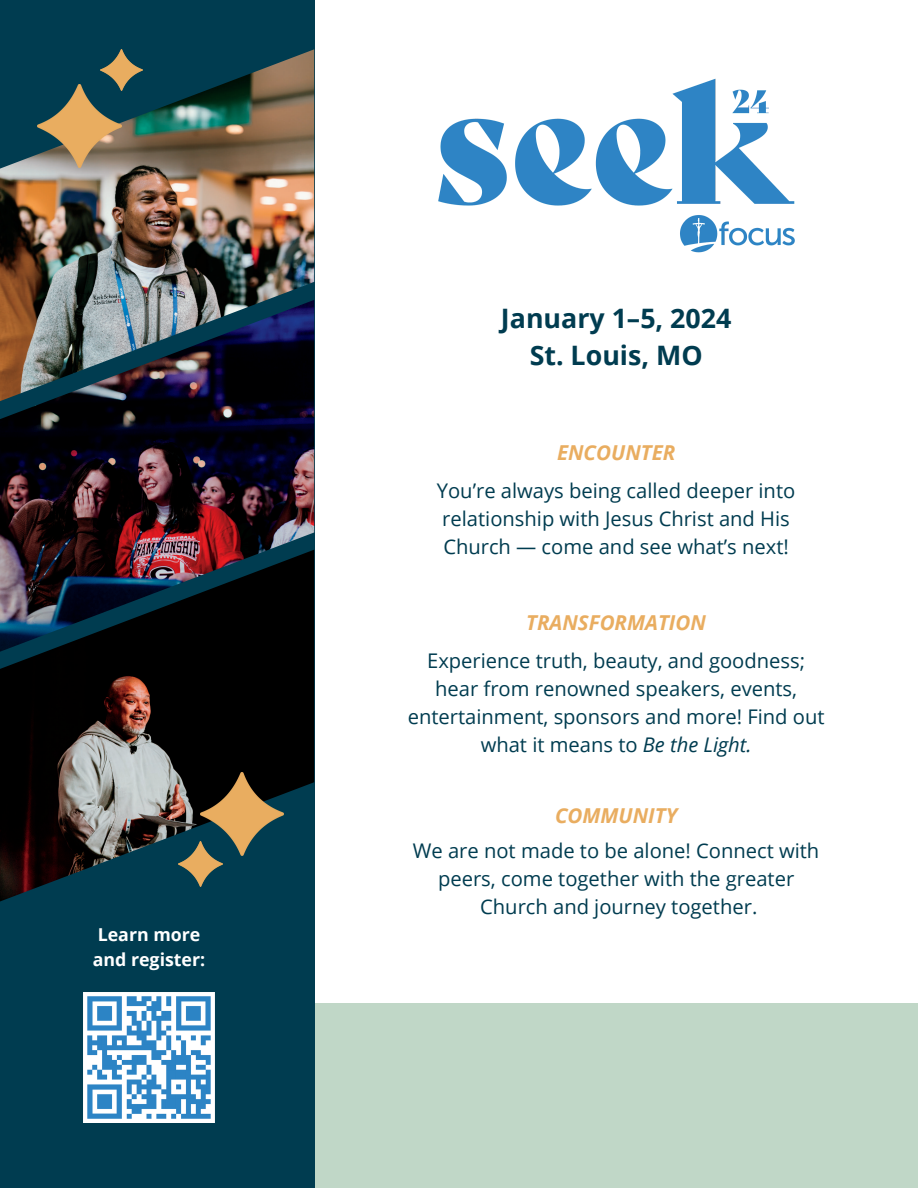
<style>
.page{position:relative;width:918px;height:1188px;background:#fff}
.page>*{position:absolute;margin:0;border:0;box-sizing:border-box;transform-origin:0 0}
.t1{font:700 26.85px/37.2px "Open Sans";color:#003c50;text-align:center}
.t2{font:italic 700 20.55px "Open Sans";color:#e9ad60}
.t3{font:20.25px/28.2px "Open Sans";color:#003c50;text-align:center}
.t4{font:700 17.85px/24.8px "Open Sans";color:#fff}
.s1{font-style:italic}
</style>
<div class="page">
<div style="left:284px;top:1004px;width:634px;height:184px;background:#c0d7c7"></div>
<div style="left:0;top:0;width:314px;height:1188px;background:#003c50"></div>
<img style="left:0;top:401px;width:314px;height:149px">
<img style="left:0;top:49px;width:314px;height:352px">
<img style="left:0;top:550px;width:314px;height:352px">
<img style="left:84px;top:992px;width:130px;height:131px">
<img style="left:38px;top:84px;width:83px;height:84px">
<img style="left:100px;top:49px;width:42px;height:42px">
<img style="left:201px;top:772px;width:83px;height:83px">
<img style="left:179px;top:842px;width:43px;height:45px">
<img style="left:438px;top:78px;width:357px;height:175px">
<p class="t4" style="left:93px;top:922px;width:114px">Learn more and register:</p>
<p class="t1" style="left:501px;top:299px;width:232px">January 1–5, 2024<br>St. Louis, MO</p>
<p class="t2" style="left:557px;top:438px;width:120px">ENCOUNTER</p>
<p class="t3" style="left:437px;top:476px;width:360px;text-align:left">You’re always being called deeper into relationship with Jesus Christ and His<br>Church — come and see what’s next!</p>
<p class="t2" style="left:526px;top:608px;width:181px">TRANSFORMATION</p>
<p class="t3" style="left:408px;top:646px;width:418px">Experience truth, beauty, and goodness; hear from renowned speakers, events, entertainment, sponsors and more! Find out what it means to <span class="s1">Be the Light.</span></p>
<p class="t2" style="left:555px;top:801px;width:124px">COMMUNITY</p>
<p class="t3" style="left:413px;top:836px;width:408px">We are not made to be alone! Connect with peers, come together with the greater<br>Church and journey together.</p>
</div>
